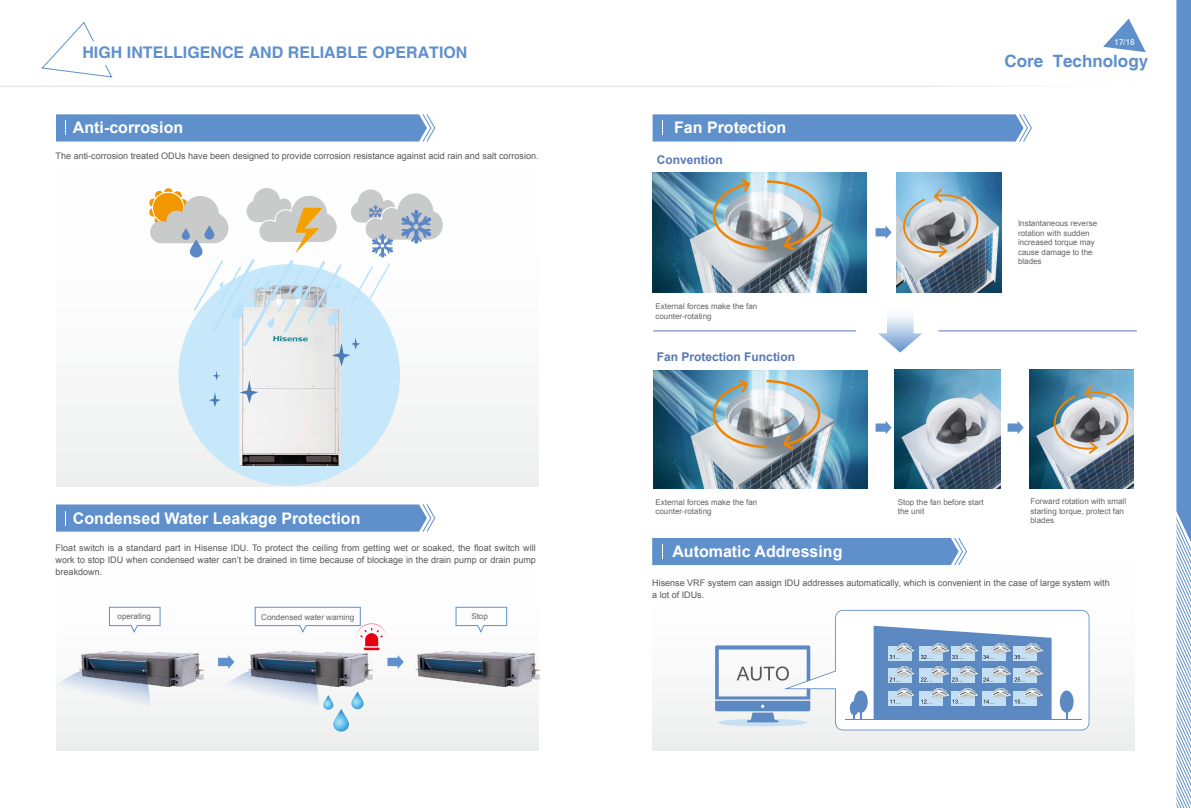
<style>
.page{position:relative;width:1191px;height:808px;background:#fff}
.page>*{position:absolute;margin:0;border:0;box-sizing:border-box;transform-origin:0 0}
.t1{font:700 17px "Helvetica";color:#5f90cc}
.t2{font:700 16px "Arial";color:#fff}
.t3{font:700 16px "Helvetica";color:#5f90cc}
.t4{font:700 12px "Arial";color:#5977b5}
.t5{font:9px/12px "Arial";color:#595757;text-align:justify}
.t6{font:8px/9.6px "Arial";color:#666464}
.t7{font:8px "Kartika";color:#fff}
</style>
<div class="page">
<svg style="left:1103px;top:19px;width:42px;height:33px"></svg>
<svg style="left:1176px;top:0;width:15px;height:808px;background:#8cafda"></svg>
<div style="left:57px;top:169px;width:482px;height:318px;background:#f9fafa"></div>
<div style="left:178px;top:264px;width:222px;height:222px;background:#c7e8fa;border-radius:50%"></div>
<img style="left:239px;top:407px;width:102px;height:59px">
<hr style="left:0;top:86px;width:1191px;height:1px;background:#5f90cc">
<svg style="left:56px;top:504px;width:379px;height:28px;background:#6896ce"></svg>
<svg style="left:56px;top:114px;width:379px;height:28px;background:#6896ce"></svg>
<div style="left:57px;top:561px;width:482px;height:189px;background:linear-gradient(to right,#f8f8f8,#f7f7f8)"></div>
<svg style="left:218px;top:655px;width:16px;height:14px"></svg>
<img style="left:249px;top:651px;width:124px;height:36px">
<img style="left:415px;top:651px;width:124px;height:36px">
<img style="left:80px;top:651px;width:123px;height:36px">
<img style="left:56px;top:669px;width:95px;height:37px">
<img style="left:219px;top:669px;width:100px;height:37px">
<svg style="left:333px;top:709px;width:16px;height:23px"></svg>
<svg style="left:351px;top:691px;width:12px;height:18px"></svg>
<svg style="left:323px;top:695px;width:10px;height:15px"></svg>
<svg style="left:652px;top:114px;width:380px;height:28px;background:#6896cf"></svg>
<svg style="left:875px;top:421px;width:16px;height:13px"></svg>
<svg style="left:875px;top:225px;width:16px;height:14px"></svg>
<svg style="left:878px;top:315px;width:44px;height:37px"></svg>
<svg style="left:1007px;top:421px;width:16px;height:13px"></svg>
<img style="left:652px;top:172px;width:215px;height:121px">
<img style="left:896px;top:172px;width:105px;height:120px">
<img style="left:712px;top:179px;width:109px;height:72px">
<img style="left:903px;top:189px;width:75px;height:69px">
<img style="left:653px;top:370px;width:214px;height:118px">
<img style="left:712px;top:379px;width:108px;height:71px">
<img style="left:894px;top:369px;width:106px;height:119px">
<img style="left:1029px;top:369px;width:104px;height:119px">
<img style="left:1053px;top:386px;width:75px;height:68px">
<hr style="left:653px;top:330px;width:203px;height:1px;background:#5977b5">
<hr style="left:938px;top:330px;width:198px;height:1px;background:#5977b5">
<svg style="left:109px;top:607px;width:52px;height:26px"></svg>
<svg style="left:455px;top:607px;width:52px;height:26px"></svg>
<svg style="left:255px;top:607px;width:149px;height:62px"></svg>
<div style="left:652px;top:561px;width:482px;height:190px;background:linear-gradient(to right,#f8f9f9,#f9f9f9)"></div>
<svg style="left:652px;top:537px;width:315px;height:29px;background:#6e9ad0"></svg>
<svg style="left:715px;top:610px;width:374px;height:120px"></svg>
<img style="left:894px;top:643px;width:21px;height:12px">
<img style="left:894px;top:666px;width:21px;height:11px">
<img style="left:894px;top:687px;width:21px;height:12px">
<img style="left:929px;top:643px;width:21px;height:12px">
<img style="left:929px;top:666px;width:21px;height:11px">
<img style="left:929px;top:687px;width:21px;height:12px">
<img style="left:958px;top:643px;width:20px;height:12px">
<img style="left:958px;top:666px;width:20px;height:11px">
<img style="left:958px;top:687px;width:20px;height:12px">
<img style="left:990px;top:643px;width:21px;height:12px">
<img style="left:990px;top:666px;width:21px;height:11px">
<img style="left:990px;top:687px;width:21px;height:12px">
<img style="left:1022px;top:643px;width:21px;height:12px">
<img style="left:1022px;top:666px;width:21px;height:11px">
<img style="left:1022px;top:687px;width:21px;height:12px">
<svg style="left:41px;top:22px;width:72px;height:56px"></svg>
<svg style="left:149px;top:188px;width:294px;height:219px"></svg>
<h2 class="t3" style="left:82px;top:42px;width:386px">HIGH INTELLIGENCE AND RELIABLE OPERATION</h2>
<h2 class="t2" style="left:73px;top:116px;width:112px">Anti-corrosion</h2>
<p class="t5" style="left:56px;top:150px;width:484px">The anti-corrosion treated ODUs have been designed to provide corrosion resistance against acid rain and salt corrosion.</p>
<h2 class="t2" style="left:73px;top:507px;width:289px">Condensed Water Leakage Protection</h2>
<p class="t5" style="left:56px;top:541px;width:482px">Float switch is a standard part in Hisense IDU. To protect the ceiling from getting wet or soaked, the float switch will work to stop IDU when condensed water can’t be drained in time because of blockage in the drain pump or drain pump breakdown.</p>
<p class="t6" style="left:118px;top:611px;width:35px">operating</p>
<p class="t6" style="left:261px;top:612px;width:94px">Condensed water warning</p>
<p class="t6" style="left:471px;top:611px;width:18px">Stop</p>
<p class="t7" style="left:1114px;top:37px;width:22px">17/18</p>
<h2 class="t2" style="left:674px;top:116px;width:114px">Fan Protection</h2>
<h3 class="t4" style="left:657px;top:151px;width:67px">Convention</h3>
<p class="t6" style="left:655px;top:301px;width:103px">External forces make the fan counter-rotating</p>
<h3 class="t4" style="left:657px;top:348px;width:140px">Fan Protection Function</h3>
<p class="t6" style="left:655px;top:497px;width:103px">External forces make the fan counter-rotating</p>
<h1 class="t1" style="left:1004px;top:51px;width:145px">Core Technology</h1>
<p class="t6" style="left:1018px;top:218px;width:81px">Instantaneous reverse rotation with sudden increased torque may cause damage to the blades</p>
<p class="t6" style="left:898px;top:497px;width:87px">Stop the fan before start the unit</p>
<p class="t6" style="left:1030px;top:496px;width:97px">Forward rotation with small starting torque, protect fan blades</p>
<h2 class="t2" style="left:672px;top:541px;width:172px">Automatic Addressing</h2>
<p class="t5" style="left:652px;top:577px;width:459px">Hisense VRF system can assign IDU addresses automatically, which is convenient in the case of large system with a lot of IDUs.</p>
</div>
